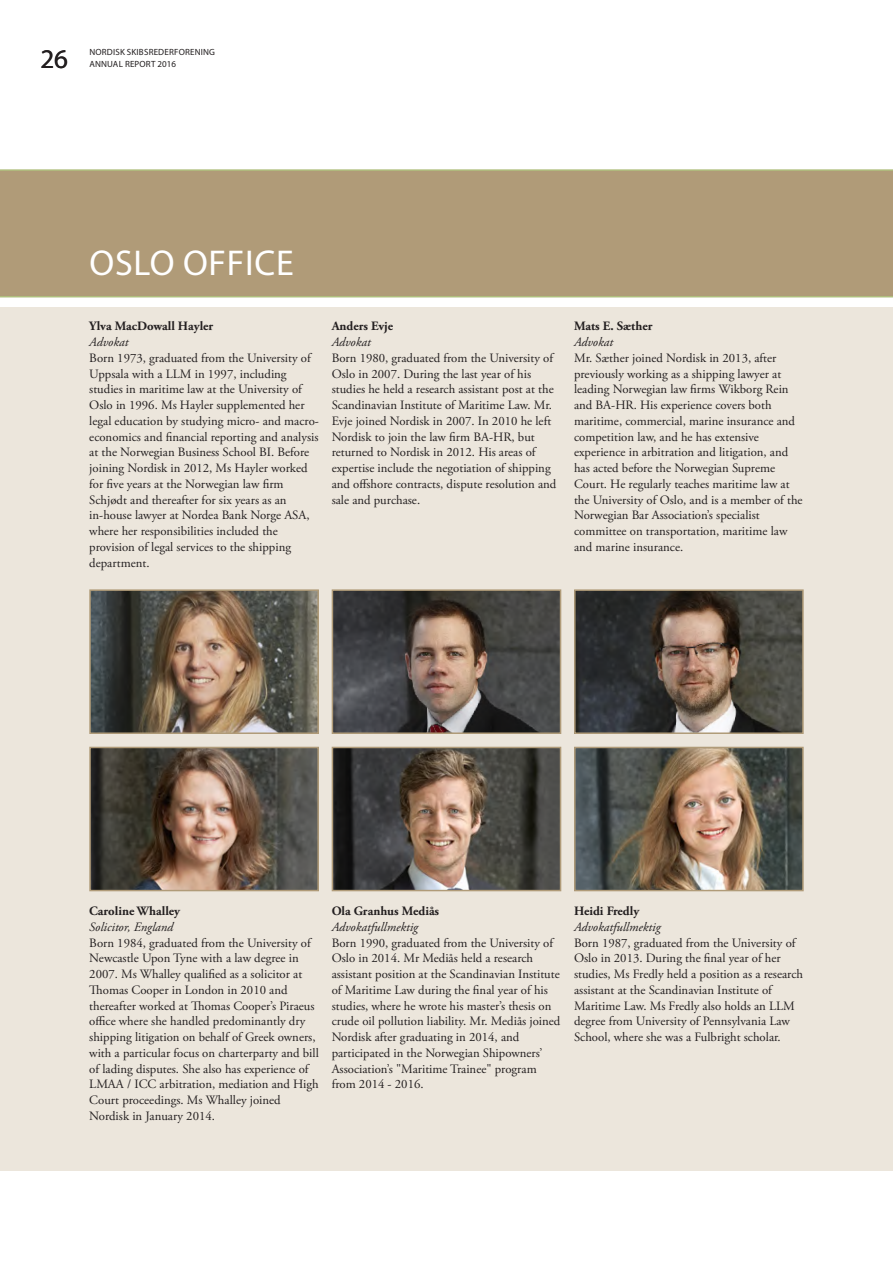
<style>
.page{position:relative;width:893px;height:1263px;background:#fff}
.page>*{position:absolute;margin:0;border:0;box-sizing:border-box;transform-origin:0 0}
._02-Tittel_regnskap{font:36px "Myriad Pro";letter-spacing:.02em;color:#fff}
._00-Paginering{font:27px "Myriad Pro";color:#231f20}
._03-Brødtekst_Legal{font:12.75px/15.8px "Adobe Garamond Pro";color:#231f20}
._03-Mellomtittel_Leg{font:700 12.75px "Adobe Garamond Pro";color:#231f20}
._03-Brødtekst_Legal-2{font:italic 12.75px "Adobe Garamond Pro";color:#231f20}
._03-Mellomtittel_Leg-2{font:italic 12.75px "Adobe Garamond Pro";color:#231f20}
._03-Brødtekst_Legal-3{font:700 12.75px "Adobe Garamond Pro";color:#231f20}
._00-Dokumentinfo{font:9px "Myriad Pro";letter-spacing:.02em;color:#231f20}
</style>
<div class="page">
<div style="left:0;top:169px;width:893px;height:128px;background:#b09b78"></div>
<div style="left:0;top:307px;width:893px;height:863px;background:#ece6dc"></div>
<img style="left:577px;top:592px;width:224px;height:139px">
<div style="left:574px;top:589px;width:230px;height:145px;border:2px solid #b09b78"></div>
<img style="left:335px;top:592px;width:223px;height:139px">
<div style="left:332px;top:589px;width:229px;height:145px;border:2px solid #b09b78"></div>
<img style="left:92px;top:592px;width:224px;height:139px">
<div style="left:89px;top:589px;width:230px;height:145px;border:2px solid #b09b78"></div>
<img style="left:577px;top:750px;width:224px;height:138px">
<div style="left:574px;top:747px;width:230px;height:144px;border:2px solid #b09b78"></div>
<img style="left:335px;top:750px;width:223px;height:138px">
<div style="left:332px;top:747px;width:229px;height:144px;border:2px solid #b09b78"></div>
<img style="left:92px;top:750px;width:224px;height:138px">
<div style="left:89px;top:747px;width:230px;height:144px;border:2px solid #b09b78"></div>
<p class="_00-Paginering" style="left:40px;top:43px;width:29px">26</p>
<p class="_00-Dokumentinfo" style="left:89px;top:46px;width:127px">NORDISK SKIBSREDERFORENING</p>
<p class="_00-Dokumentinfo" style="left:89px;top:58px;width:88px">ANNUAL REPORT 2016</p>
<p class="_02-Tittel_regnskap" style="left:90px;top:241px;width:206px">OSLO OFFICE</p>
<p class="_03-Mellomtittel_Leg" style="left:89px;top:319px;width:126px">Ylva MacDowall Hayler</p>
<p class="_03-Brødtekst_Legal-2" style="left:89px;top:334px;width:41px">Advokat</p>
<p class="_03-Brødtekst_Legal" style="left:89px;top:350px;width:231px">Born 1973, graduated from the University of Uppsala with a LLM in 1997, including studies in maritime law at the University of Oslo in 1996. Ms Hayler supplemented her legal education by studying micro- and macro&shy;economics and financial reporting and analysis at the Norwegian Business School BI. Before joining Nordisk in 2012, Ms Hayler worked for five years at the Norwegian law firm Schjødt and thereafter for six years as an in-house lawyer at Nordea Bank Norge ASA, where her responsibilities included the provision of legal services to the shipping department.</p>
<p class="_03-Mellomtittel_Leg" style="left:89px;top:319px;width:32px">Name</p>
<p class="_03-Brødtekst_Legal-2" style="left:89px;top:334px;width:24px">Title</p>
<p class="_03-Brødtekst_Legal" style="left:89px;top:350px;width:23px">Text</p>
<p class="_03-Brødtekst_Legal-3" style="left:332px;top:319px;width:63px">Anders Evje</p>
<p class="_03-Brødtekst_Legal-2" style="left:332px;top:334px;width:41px">Advokat</p>
<p class="_03-Brødtekst_Legal" style="left:332px;top:350px;width:226px">Born 1980, graduated from the University of Oslo in 2007. During the last year of his studies he held a research assistant post at the Scandinavian Institute of Maritime Law. Mr.<br>Evje joined Nordisk in 2007. In 2010 he left Nordisk to join the law firm BA-HR, but returned to Nordisk in 2012. His areas of expertise include the negotiation of shipping and offshore contracts, dispute resolution and sale and purchase.</p>
<p class="_03-Mellomtittel_Leg" style="left:332px;top:319px;width:32px">Name</p>
<p class="_03-Brødtekst_Legal-2" style="left:332px;top:334px;width:24px">Title</p>
<p class="_03-Brødtekst_Legal" style="left:332px;top:350px;width:23px">Text</p>
<p class="_03-Mellomtittel_Leg" style="left:574px;top:319px;width:80px">Mats E. Sæther</p>
<p class="_03-Brødtekst_Legal-2" style="left:574px;top:334px;width:41px">Advokat</p>
<p class="_03-Brødtekst_Legal" style="left:574px;top:350px;width:230px">Mr. Sæther joined Nordisk in 2013, after previously working as a shipping lawyer at leading Norwegian law firms Wikborg Rein and BA-HR. His experience covers both maritime, commercial, marine insurance and competition law, and he has extensive experience in arbitration and litigation, and has acted before the Norwegian Supreme Court. He regularly teaches maritime law at the University of Oslo, and is a member of the Norwegian Bar Association’s specialist committee on transportation, maritime law and marine insurance.</p>
<p class="_03-Mellomtittel_Leg" style="left:574px;top:319px;width:32px">Name</p>
<p class="_03-Brødtekst_Legal-2" style="left:574px;top:334px;width:24px">Title</p>
<p class="_03-Brødtekst_Legal" style="left:574px;top:350px;width:23px">Text</p>
<p class="_03-Mellomtittel_Leg" style="left:89px;top:903px;width:92px">Caroline Whalley</p>
<p class="_03-Brødtekst_Legal-2" style="left:89px;top:919px;width:85px">Solicitor, England</p>
<p class="_03-Brødtekst_Legal" style="left:89px;top:935px;width:231px">Born 1984, graduated from the University of Newcastle Upon Tyne with a law degree in 2007. Ms Whalley qualified as a solicitor at Thomas Cooper in London in 2010 and thereafter worked at Thomas Cooper’s Piraeus office where she handled predominantly dry shipping litigation on behalf of Greek owners, with a particular focus on charterparty and bill of lading disputes. She also has experience of LMAA / ICC arbitration, mediation and High Court proceedings. Ms Whalley joined Nordisk in January 2014.</p>
<p class="_03-Mellomtittel_Leg" style="left:89px;top:903px;width:32px">N me</p>
<p class="_03-Brødtekst_Legal-2" style="left:89px;top:919px;width:24px">Title</p>
<p class="_03-Brødtekst_Legal" style="left:89px;top:935px;width:23px">Text</p>
<p class="_03-Mellomtittel_Leg" style="left:332px;top:903px;width:109px">Ola Granhus Mediås</p>
<p class="_03-Mellomtittel_Leg-2" style="left:332px;top:919px;width:88px">Advokatfullmektig</p>
<p class="_03-Brødtekst_Legal" style="left:332px;top:935px;width:230px">Born 1990, graduated from the University of Oslo in 2014. Mr Mediås held a research assistant position at the Scandinavian Institute of Maritime Law during the final year of his studies, where he wrote his master’s thesis on crude oil pollution liability. Mr. Mediås joined Nordisk after graduating in 2014, and participated in the Norwegian Shipowners’ Association’s "Maritime Trainee" program from 2014 - 2016.</p>
<p class="_03-Mellomtittel_Leg" style="left:332px;top:903px;width:32px">Name</p>
<p class="_03-Brødtekst_Legal-2" style="left:332px;top:919px;width:24px">Title</p>
<p class="_03-Brødtekst_Legal" style="left:332px;top:935px;width:23px">Text</p>
<p class="_03-Mellomtittel_Leg" style="left:574px;top:903px;width:67px">Heidi Fredly</p>
<p class="_03-Mellomtittel_Leg-2" style="left:574px;top:919px;width:88px">Advokatfullmektig</p>
<p class="_03-Brødtekst_Legal" style="left:574px;top:935px;width:230px">Born 1987, graduated from the University of Oslo in 2013. During the final year of her studies, Ms Fredly held a position as a research assistant at the Scandinavian Institute of Maritime Law. Ms Fredly also holds an LLM degree from University of Pennsylvania Law School, where she was a Fulbright scholar.</p>
<p class="_03-Mellomtittel_Leg" style="left:574px;top:903px;width:32px">Name</p>
<p class="_03-Brødtekst_Legal-2" style="left:574px;top:919px;width:24px">Title</p>
<p class="_03-Brødtekst_Legal" style="left:574px;top:935px;width:23px">Text</p>
</div>
